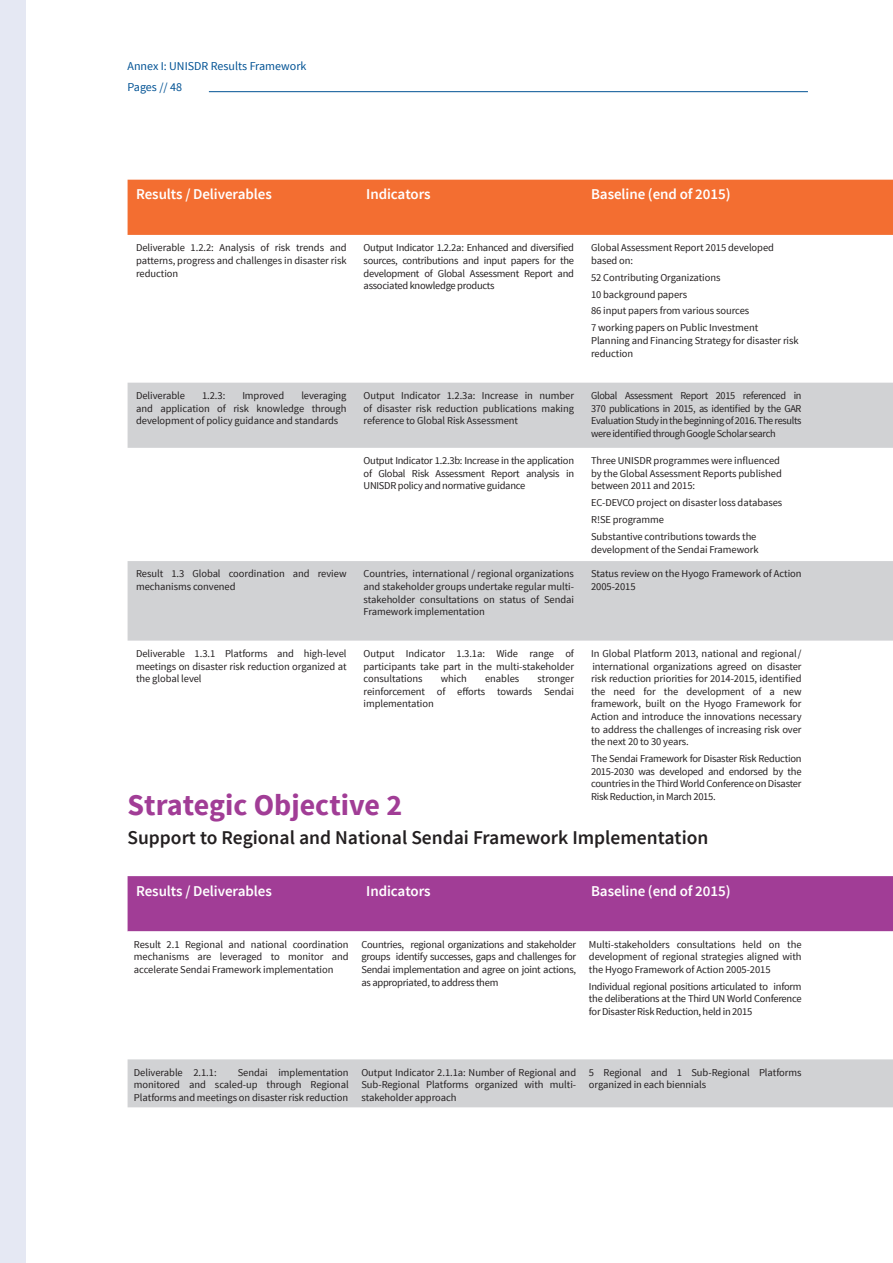
<style>
.page{position:relative;width:893px;height:1263px;background:#fff}
.page>*{position:absolute;margin:0;border:0;box-sizing:border-box;transform-origin:0 0}
.t1{font:700 30px "Source Sans Pro";color:#a13d96}
.t2{font:600 19.5px "Source Sans Pro";color:#231f20}
.t3{font:600 15px "Source Sans Pro";letter-spacing:-.005em;color:#fff}
.t4{font:12px "Source Sans Pro";color:#005294}
.t5{font:10.5px/12.6px "Source Sans Pro";letter-spacing:-.005em;color:#231f20;text-align:justify}
</style>
<div class="page">
<div style="left:0;top:0;width:26px;height:1263px;background:#e5e8f3"></div>
<hr style="left:209px;top:91px;width:599px;height:1px;background:#005294">
<div style="left:128px;top:180px;width:765px;height:55px;background:#f36e31"></div>
<svg style="left:128px;top:383px;width:765px;height:258px;fill:#d1d2d4"></svg>
<div style="left:128px;top:876px;width:765px;height:55px;background:#a13d96"></div>
<svg style="left:128px;top:931px;width:765px;height:1px"></svg>
<div style="left:128px;top:1059px;width:765px;height:48px;background:#d1d2d4"></div>
<p class="t4" style="left:128px;top:58px;width:180px">Annex I: UNISDR Results Framework</p>
<p class="t4" style="left:128px;top:80px;width:56px">Pages // 48</p>
<h3 class="t3" style="left:136px;top:185px;width:137px">Results / Deliverables</h3>
<h3 class="t3" style="left:366px;top:185px;width:66px">Indicators</h3>
<h3 class="t3" style="left:591px;top:185px;width:141px">Baseline (end of 2015)</h3>
<p class="t5" style="left:136px;top:242px;width:212px">Deliverable 1.2.2: Analysis of risk trends and patterns, progress and challenges in disaster risk reduction</p>
<p class="t5" style="left:364px;top:242px;width:212px">Output Indicator 1.2.2a: Enhanced and diversified sources, contributions and input papers for the development of Global Assessment Report and associated knowledge products</p>
<p class="t5" style="left:591px;top:242px;width:184px">Global Assessment Report 2015 developed based on:</p>
<p class="t5" style="left:591px;top:269px;width:169px;line-height:16.8px;text-align:left">52 Contributing Organizations<br>10 background papers<br>86 input papers from various sources<br>7 working papers on Public Investment</p>
<p class="t5" style="left:591px;top:334px;width:209px">Planning and Financing Strategy for disaster risk reduction</p>
<p class="t5" style="left:136px;top:389px;width:212px;text-indent:165px">leveraging and application of risk knowledge through development of policy guidance and standards</p>
<p class="t5" style="left:364px;top:389px;width:212px">Output Indicator 1.2.3a: Increase in number of disaster risk reduction publications making reference to Global Risk Assessment</p>
<p class="t5" style="left:591px;top:389px;width:212px">Global Assessment Report 2015 referenced in 370 publications in 2015, as identified by the GAR Evaluation Study in the beginning of 2016. The results were identified through Google Scholar search</p>
<p class="t5" style="left:364px;top:455px;width:212px">Output Indicator 1.2.3b: Increase in the application of Global Risk Assessment Report analysis in UNISDR policy and normative guidance</p>
<p class="t5" style="left:591px;top:455px;width:192px;text-align:left">Three UNISDR programmes were influenced by the Global Assessment Reports published between 2011 and 2015:</p>
<p class="t5" style="left:591px;top:494px;width:193px;line-height:16.8px;text-align:left">EC-DEVCO project on disaster loss databases<br>R!SE programme<br>Substantive contributions towards the</p>
<p class="t5" style="left:591px;top:543px;width:169px">development of the Sendai Framework</p>
<p class="t5" style="left:136px;top:568px;width:212px">Result 1.3 Global coordination and review mechanisms convened</p>
<p class="t5" style="left:364px;top:568px;width:212px">Countries, international / regional organizations and stakeholder groups undertake regular multi&shy;stakeholder consultations on status of Sendai Framework implementation</p>
<p class="t5" style="left:591px;top:568px;width:212px">Status review on the Hyogo Framework of Action<br>2005-2015</p>
<p class="t5" style="left:136px;top:647px;width:212px">Deliverable 1.3.1 Platforms and high-level meetings on disaster risk reduction organized at the global level</p>
<p class="t5" style="left:364px;top:647px;width:212px">Output Indicator 1.3.1a: Wide range of participants take part in the multi-stakeholder consultations</p>
<p class="t5" style="left:136px;top:389px;width:50px">Deliverable</p>
<p class="t5" style="left:202px;top:389px;width:25px">1.2.3:</p>
<p class="t5" style="left:242px;top:389px;width:43px">Improved</p>
<p class="t5" style="left:591px;top:647px;width:212px">In Global Platform 2013, national and regional/ international organizations agreed on disaster risk reduction priorities for 2014-2015, identified the need for the development of a new framework, built on the Hyogo Framework for Action and introduce the innovations necessary to address the challenges of increasing risk over the next 20 to 30 years.</p>
<p class="t5" style="left:591px;top:752px;width:212px">The Sendai Framework for Disaster Risk Reduction 2015-2030 was developed and endorsed by the countries in the Third World Conference on Disaster Risk Reduction, in March 2015.</p>
<p class="t5" style="left:441px;top:673px;width:28px">which</p>
<p class="t5" style="left:485px;top:673px;width:36px">enables</p>
<p class="t5" style="left:364px;top:673px;width:212px;text-indent:174px">stronger reinforcement of efforts towards Sendai implementation</p>
<h1 class="t1" style="left:128px;top:785px;width:276px">Strategic Objective 2</h1>
<h2 class="t2" style="left:128px;top:826px;width:582px">Support to Regional and National Sendai Framework Implementation</h2>
<h3 class="t3" style="left:136px;top:881px;width:137px">Results / Deliverables</h3>
<h3 class="t3" style="left:366px;top:881px;width:66px">Indicators</h3>
<h3 class="t3" style="left:591px;top:881px;width:141px">Baseline (end of 2015)</h3>
<p class="t5" style="left:134px;top:938px;width:216px">Result 2.1 Regional and national coordination mechanisms are leveraged to monitor and accelerate Sendai Framework implementation</p>
<p class="t5" style="left:361px;top:938px;width:216px">Countries, regional organizations and stakeholder groups identify successes, gaps and challenges for Sendai implementation and agree on joint actions, as appropriated, to address them</p>
<p class="t5" style="left:589px;top:938px;width:214px">Multi-stakeholders consultations held on the development of regional strategies aligned with the Hyogo Framework of Action 2005-2015</p>
<p class="t5" style="left:589px;top:980px;width:214px">Individual regional positions articulated to inform the deliberations at the Third UN World Conference for Disaster Risk Reduction, held in 2015</p>
<p class="t5" style="left:134px;top:1066px;width:216px;text-indent:104px">Sendai implementation monitored and scaled-up through Regional Platforms and meetings on disaster risk reduction</p>
<p class="t5" style="left:361px;top:1066px;width:216px">Output Indicator 2.1.1a: Number of Regional and Sub-Regional Platforms organized with multi&shy;stakeholder approach</p>
<p class="t5" style="left:589px;top:1066px;width:214px">5 Regional and 1 Sub-Regional Platforms organized in each biennials</p>
<p class="t5" style="left:134px;top:1066px;width:84px">Deliverable 2.1.1:</p>
</div>
